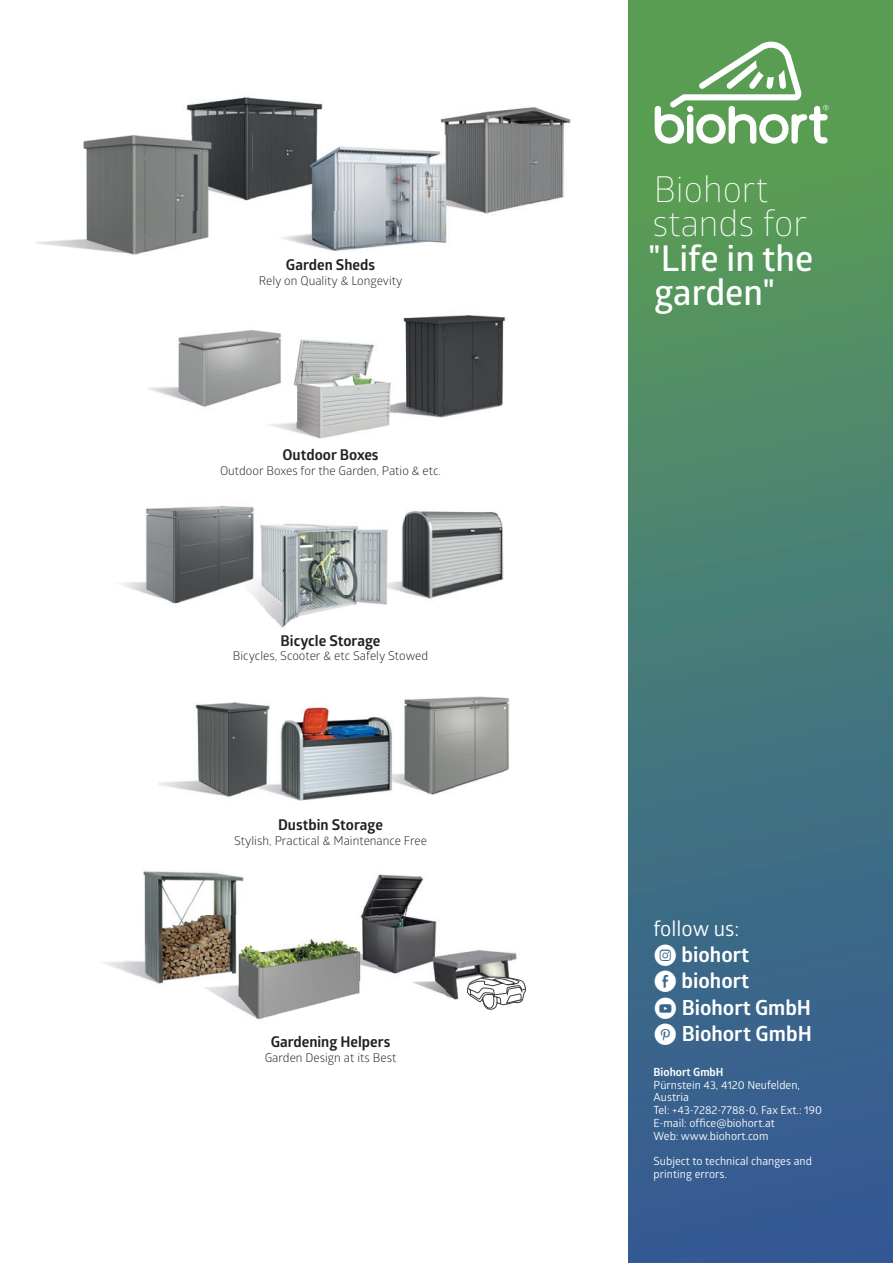
<style>
.page{position:relative;width:893px;height:1263px;background:#fff}
.page>*{position:absolute;margin:0;border:0;box-sizing:border-box;transform-origin:0 0}
.t1{font:600 35.7px/34.5px "Glober";color:#fff}
.t2{font:300 35.7px/34.5px "Glober";color:#fff}
.t3{font:700 20.85px/26.2px "Glober";color:#fff}
.t4{font:700 14.85px "Glober";color:#231f20}
.t5{font:12.15px "Glober";color:#231f20}
.t6{font:11.25px/12.8px "Glober";color:#fff}
.t7{font:700 11.25px "Glober";color:#fff}
.s1{font-weight:400}
.s2{font-family:"Social Media Circled";font-weight:400;font-size:21px}
</style>
<div class="page">
<img style="left:411px;top:696px;width:98px;height:27px">
<img style="left:411px;top:723px;width:98px;height:43px">
<img style="left:411px;top:766px;width:98px;height:29px">
<div style="left:628px;top:0;width:265px;height:1263px;background:linear-gradient(to bottom,#5da44f,#31569b)"></div>
<img style="left:148px;top:371px;width:118px;height:36px">
<img style="left:178px;top:330px;width:103px;height:41px">
<img style="left:284px;top:707px;width:75px;height:65px">
<img style="left:284px;top:772px;width:75px;height:29px">
<img style="left:359px;top:699px;width:52px;height:96px">
<img style="left:143px;top:871px;width:101px;height:75px">
<img style="left:103px;top:961px;width:22px;height:11px">
<img style="left:125px;top:946px;width:76px;height:38px">
<svg style="left:655px;top:42px;width:173px;height:102px"></svg>
<img style="left:401px;top:511px;width:102px;height:22px">
<img style="left:399px;top:533px;width:105px;height:66px">
<img style="left:297px;top:524px;width:62px;height:71px">
<img style="left:275px;top:595px;width:84px;height:33px">
<img style="left:359px;top:529px;width:40px;height:76px">
<img style="left:440px;top:107px;width:103px;height:45px">
<img style="left:543px;top:110px;width:28px;height:92px">
<img style="left:449px;top:152px;width:94px;height:62px">
<img style="left:186px;top:97px;width:137px;height:35px">
<img style="left:191px;top:132px;width:18px;height:4px">
<img style="left:209px;top:132px;width:87px;height:39px">
<img style="left:296px;top:132px;width:22px;height:4px">
<img style="left:243px;top:171px;width:14px;height:30px">
<img style="left:305px;top:146px;width:105px;height:105px">
<img style="left:282px;top:234px;width:23px;height:11px">
<img style="left:410px;top:136px;width:39px;height:108px">
<img style="left:257px;top:136px;width:82px;height:74px">
<img style="left:83px;top:136px;width:82px;height:46px">
<img style="left:86px;top:182px;width:105px;height:46px">
<img style="left:191px;top:210px;width:18px;height:18px">
<img style="left:36px;top:228px;width:173px;height:27px">
<img style="left:165px;top:136px;width:78px;height:74px">
<img style="left:403px;top:315px;width:103px;height:27px">
<img style="left:395px;top:342px;width:108px;height:76px">
<img style="left:297px;top:339px;width:68px;height:50px">
<img style="left:269px;top:389px;width:96px;height:50px">
<img style="left:266px;top:335px;width:31px;height:87px">
<img style="left:365px;top:344px;width:30px;height:86px">
<img style="left:365px;top:874px;width:59px;height:32px">
<img style="left:360px;top:908px;width:4px;height:8px">
<img style="left:364px;top:906px;width:42px;height:37px">
<img style="left:406px;top:906px;width:31px;height:30px">
<img style="left:378px;top:943px;width:23px;height:31px">
<img style="left:446px;top:949px;width:71px;height:51px">
<img style="left:412px;top:980px;width:34px;height:16px">
<img style="left:401px;top:936px;width:47px;height:44px">
<svg style="left:467px;top:976px;width:59px;height:34px"></svg>
<img style="left:204px;top:987px;width:23px;height:15px">
<img style="left:201px;top:916px;width:46px;height:71px">
<img style="left:247px;top:939px;width:74px;height:13px">
<img style="left:227px;top:952px;width:100px;height:37px">
<img style="left:327px;top:980px;width:34px;height:9px">
<img style="left:227px;top:989px;width:133px;height:31px">
<img style="left:321px;top:916px;width:57px;height:64px">
<img style="left:121px;top:582px;width:20px;height:10px">
<img style="left:260px;top:523px;width:37px;height:44px">
<img style="left:258px;top:567px;width:39px;height:51px">
<img style="left:145px;top:505px;width:109px;height:44px">
<img style="left:141px;top:549px;width:93px;height:54px">
<img style="left:234px;top:516px;width:24px;height:85px">
<img style="left:159px;top:702px;width:125px;height:95px">
<h3 class="t4" style="left:286px;top:254px;width:91px">Garden Sheds</h3>
<p class="t5" style="left:259px;top:272px;width:145px">Rely on Quality &amp; Longevity</p>
<h3 class="t4" style="left:282px;top:444px;width:98px">Outdoor Boxes</h3>
<p class="t5" style="left:220px;top:462px;width:223px">Outdoor Boxes for the Garden, Patio &amp; etc.</p>
<h3 class="t4" style="left:281px;top:630px;width:101px">Bicycle Storage</h3>
<p class="t5" style="left:233px;top:648px;width:197px">Bicycles, Scooter &amp; etc Safely Stowed</p>
<h3 class="t4" style="left:278px;top:814px;width:106px">Dustbin Storage</h3>
<p class="t5" style="left:234px;top:832px;width:194px">Stylish, Practical &amp; Maintenance Free</p>
<h3 class="t4" style="left:271px;top:1031px;width:121px">Gardening Helpers</h3>
<p class="t5" style="left:265px;top:1049px;width:133px">Garden Design at its Best</p>
<h1 class="t2" style="left:652px;top:171px;width:156px">Biohort stands for</h1>
<h1 class="t1" style="left:648px;top:239px;width:167px">"Life in the garden"</h1>
<h2 class="t3" style="left:653px;top:915px;width:160px"><span class="s1">follow us:<br></span><span class="s2">Q</span> biohort<br><span class="s2">E</span> biohort<br><span class="s2">M</span> Biohort GmbH<br><span class="s2">A</span> Biohort GmbH</h2>
<p class="t7" style="left:654px;top:1064px;width:71px">Biohort GmbH</p>
<p class="t6" style="left:654px;top:1078px;width:170px">Pürnstein 43, 4120 Neufelden,<br>Austria<br>Tel: +43-7282-7788-0, Fax Ext.: 190<br>E-mail: office@biohort.at<br>Web: www.biohort.com</p>
<p class="t6" style="left:654px;top:1154px;width:160px">Subject to technical changes and printing errors.</p>
</div>
